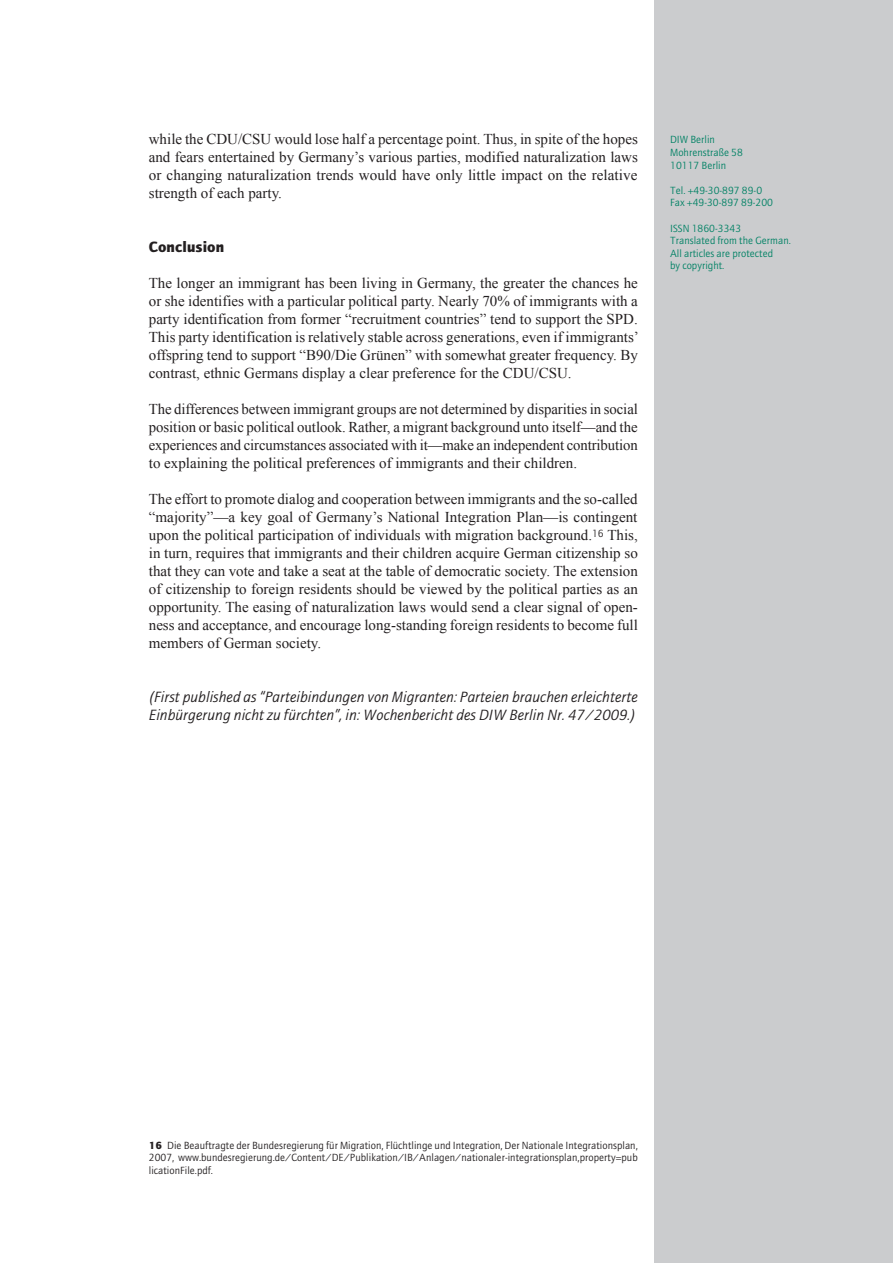
<style>
.page{position:relative;width:893px;height:1263px;background:#fff}
.page>*{position:absolute;margin:0;border:0;box-sizing:border-box;transform-origin:0 0}
.t1{font:15px/18px "Times New Roman";color:#231f20;text-align:justify}
.t2{font:italic 15px/18px "AT Quay Sans";color:#231f20}
.t3{font:900 15px "AT Quay Sans";letter-spacing:.005em;color:#231f20}
.t4{font:10.5px/12.6px "AT Quay Sans";color:#231f20;text-align:justify}
.t5{font:10.5px/12.6px "AT Quay Sans";color:#008164}
.s1{font-weight:900}
</style>
<div class="page">
<div style="left:655px;top:0;width:238px;height:1263px;background:#cbccce"></div>
<p class="t1" style="left:149px;top:130px;width:490px">while the CDU/CSU would lose half a percentage point. Thus, in spite of the hopes and fears entertained by Germany’s various parties, modified naturalization laws or changing naturalization trends would have only little impact on the relative strength of each party.</p>
<p class="t3" style="left:149px;top:238px;width:77px">Conclusion</p>
<p class="t1" style="left:149px;top:274px;width:492px">The longer an immigrant has been living in Germany, the greater the chances he or she identifies with a particular political party. Nearly 70% of immigrants with a party identification from former “recruitment countries” tend to support the SPD.<br>This party identification is relatively stable across generations, even if immigrants’ offspring tend to support “B90/Die Grünen” with somewhat greater frequency. By contrast, ethnic Germans display a clear preference for the CDU/CSU.</p>
<p class="t1" style="left:149px;top:400px;width:491px">The differences between immigrant groups are not determined by disparities in social position or basic political outlook. Rather, a migrant background unto itself—and the experiences and circumstances associated with it—make an independent contribution to explaining the political preferences of immigrants and their children.</p>
<p class="t1" style="left:149px;top:490px;width:491px">The effort to promote dialog and cooperation between immigrants and the so-called “majority”—a key goal of Germany’s National Integration Plan—is contingent upon the political participation of individuals with migration background.<sup>16</sup> This, in turn, requires that immigrants and their children acquire German citizenship so that they can vote and take a seat at the table of democratic society. The extension of citizenship to foreign residents should be viewed by the political parties as an opportunity. The easing of naturalization laws would send a clear signal of open&shy;ness and acceptance, and encourage long-standing foreign residents to become full members of German society.</p>
<p class="t2" style="left:149px;top:688px;width:490px">(First published as “Parteibindungen von Migranten: Parteien brauchen erleichterte<br>Einbürgerung nicht zu fürchten”, in: Wochenbericht des DIW Berlin Nr. 47/2009.)</p>
<p class="t5" style="left:670px;top:133px;width:74px">DIW Berlin<br>Mohrenstraße 58<br>10117 Berlin</p>
<p class="t5" style="left:670px;top:184px;width:104px">Tel. +49-30-897 89-0<br>Fax +49-30-897 89-200</p>
<p class="t5" style="left:670px;top:222px;width:122px">ISSN 1860-3343<br>Translated from the German.<br>All articles are protected<br>by copyright.</p>
<p class="t4" style="left:149px;top:1139px;width:490px"><span class="s1">16</span> Die Beauftragte der Bundesregierung für Migration, Flüchtlinge und Integration, Der Nationale Integrationsplan, 2007, www.bundesregierung.de/Content/DE/Publikation/IB/Anlagen/nationaler-integrationsplan,property=pub licationFile.pdf.</p>
</div>
